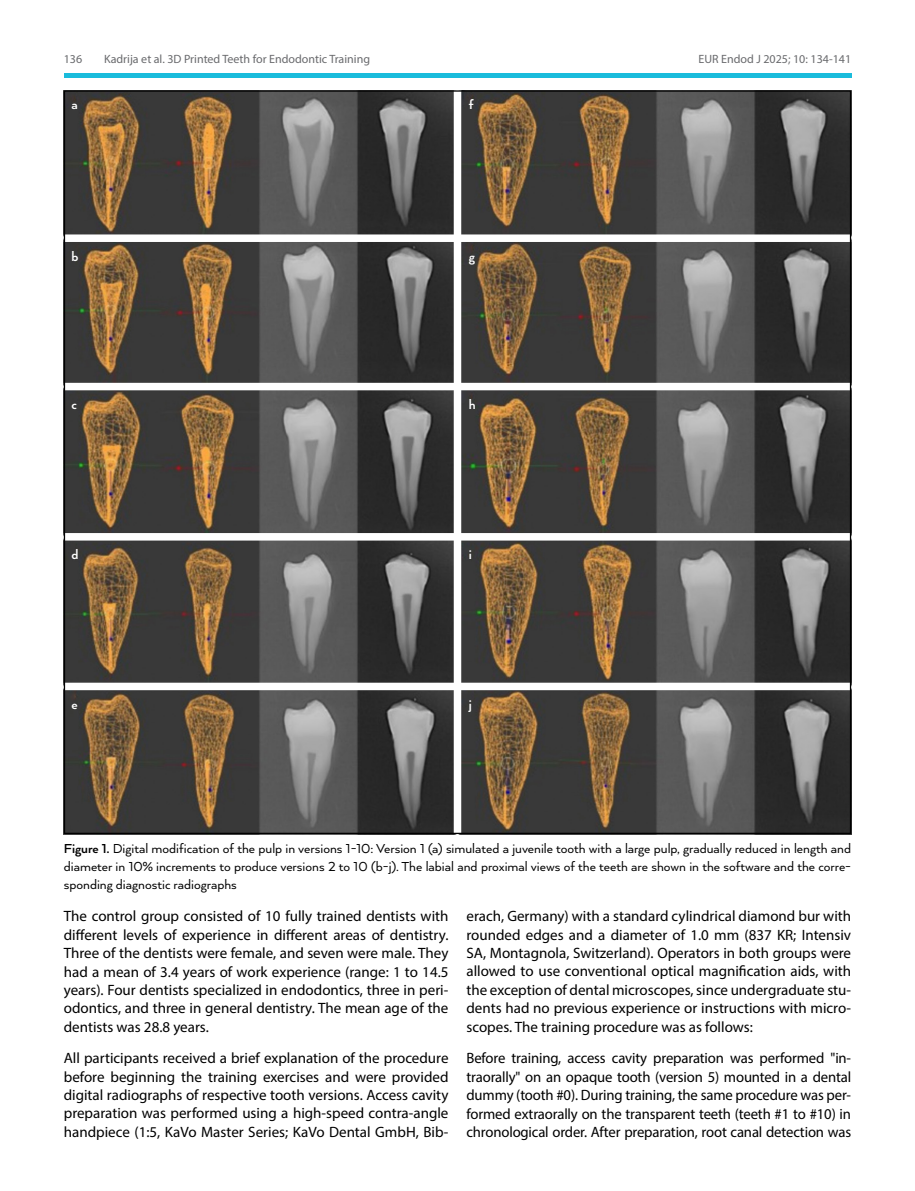
<style>
.page{position:relative;width:915px;height:1191px;background:#fff}
.page>*{position:absolute;margin:0;border:0;box-sizing:border-box;transform-origin:0 0}
.t1{font:15px/18.5px "Myriad Pro";color:#000;text-align:justify}
.t2{font:15px/18px "Arquitecta";color:#000;text-align:justify}
.t3{font:700 15px "Arquitecta";color:#fff}
.t4{font:12px "Myriad Pro";color:#696a6d}
.s1{font-weight:700}
</style>
<div class="page">
<div style="left:64px;top:73px;width:786px;height:5px;background:#1abcdc"></div>
<img style="left:66px;top:92px;width:782px;height:740px">
<div style="left:453px;top:90px;width:8px;height:744px;background:#fff"></div>
<div style="left:64px;top:234px;width:786px;height:8px;background:#fff"></div>
<div style="left:64px;top:383px;width:786px;height:7px;background:#fff"></div>
<div style="left:64px;top:533px;width:786px;height:7px;background:#fff"></div>
<div style="left:64px;top:682px;width:786px;height:8px;background:#fff"></div>
<p class="t4" style="left:64px;top:52px;width:20px">136</p>
<p class="t4" style="left:104px;top:52px;width:267px">Kadrija et al. 3D Printed Teeth for Endodontic Training</p>
<p class="t4" style="left:698px;top:52px;width:154px">EUR Endod J 2025; 10: 134-141</p>
<p class="t3" style="left:71px;top:95px;width:8px">a</p>
<p class="t3" style="left:468px;top:95px;width:6px">f</p>
<p class="t3" style="left:71px;top:247px;width:9px">b</p>
<p class="t3" style="left:468px;top:247px;width:8px">g</p>
<p class="t3" style="left:71px;top:395px;width:7px">c</p>
<p class="t3" style="left:468px;top:395px;width:8px">h</p>
<p class="t3" style="left:71px;top:545px;width:9px">d</p>
<p class="t3" style="left:468px;top:545px;width:5px">i</p>
<p class="t3" style="left:71px;top:695px;width:8px">e</p>
<p class="t3" style="left:468px;top:695px;width:5px">j</p>
<p class="t2" style="left:64px;top:838px;width:788px"><span class="s1">Figure 1.</span> Digital modification of the pulp in versions 1-10: Version 1 (a) simulated a juvenile tooth with a large pulp, gradually reduced in length and diameter in 10% increments to produce versions 2 to 10 (b-j). The labial and proximal views of the teeth are shown in the software and the corre&shy;sponding diagnostic radiographs</p>
<p class="t1" style="left:64px;top:906px;width:386px">The control group consisted of 10 fully trained dentists with different levels of experience in different areas of dentistry.<br>Three of the dentists were female, and seven were male. They had a mean of 3.4 years of work experience (range: 1 to 14.5 years). Four dentists specialized in endodontics, three in peri&shy;odontics, and three in general dentistry. The mean age of the dentists was 28.8 years.</p>
<p class="t1" style="left:64px;top:1048px;width:386px">All participants received a brief explanation of the procedure before beginning the training exercises and were provided digital radiographs of respective tooth versions. Access cavity preparation was performed using a high-speed contra-angle handpiece (1:5, KaVo Master Series; KaVo Dental GmbH, Bib-</p>
<p class="t1" style="left:466px;top:906px;width:386px">erach, Germany) with a standard cylindrical diamond bur with rounded edges and a diameter of 1.0 mm (837 KR; Intensiv SA, Montagnola, Switzerland). Operators in both groups were allowed to use conventional optical magnification aids, with the exception of dental microscopes, since undergraduate stu&shy;dents had no previous experience or instructions with micro&shy;scopes. The training procedure was as follows:</p>
<p class="t1" style="left:466px;top:1048px;width:386px">Before training, access cavity preparation was performed "in&shy;traorally" on an opaque tooth (version 5) mounted in a dental dummy (tooth #0). During training, the same procedure was per&shy;formed extraorally on the transparent teeth (teeth #1 to #10) in chronological order. After preparation, root canal detection was</p>
</div>
